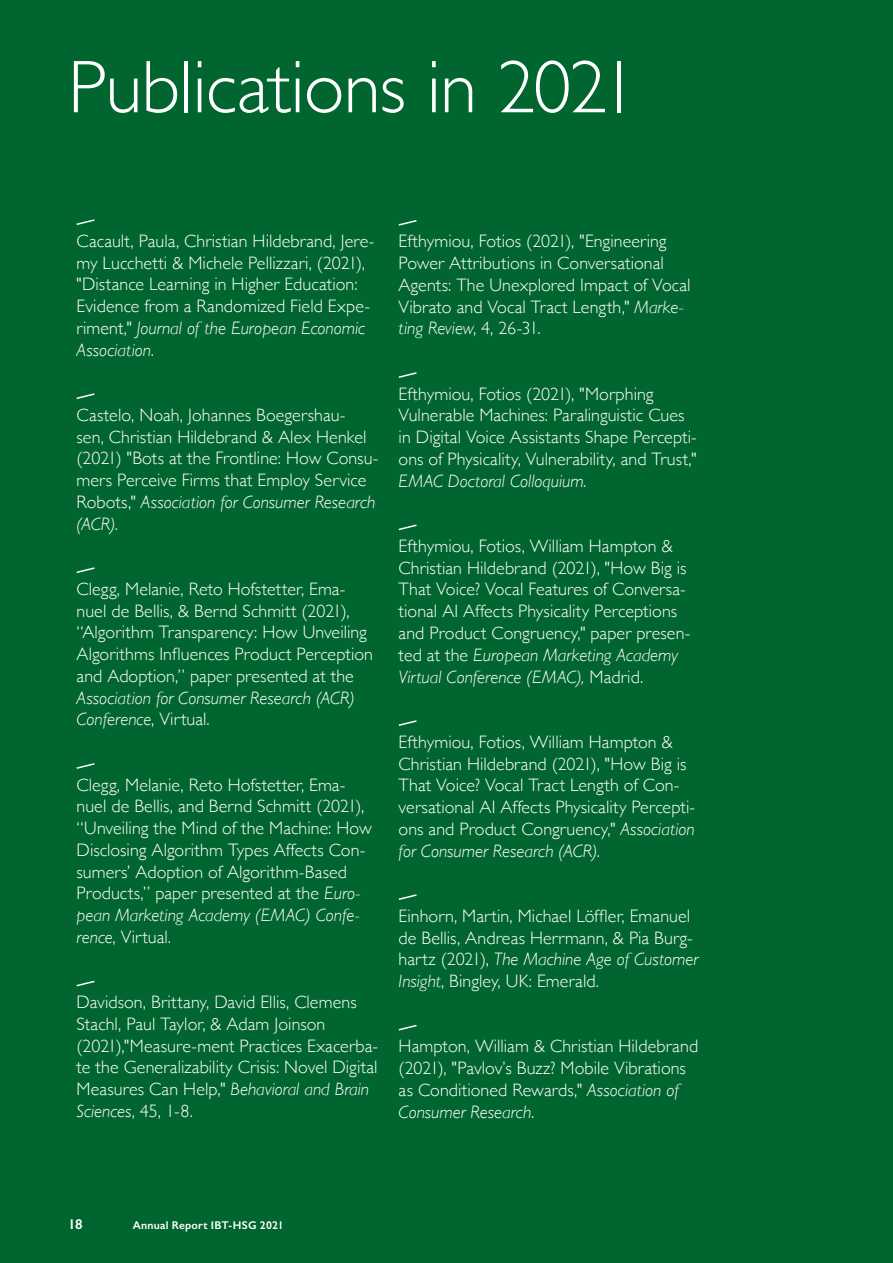
<style>
.page{position:relative;width:893px;height:1263px;background:#00652e}
.page>*{position:absolute;margin:0;border:0;box-sizing:border-box;transform-origin:0 0}
.Title_40_Black{font:300 75px "Gill Sans";letter-spacing:-.01em;color:#fff}
.Box_Title_12{font:300 18px/21.8px "Gill Sans";letter-spacing:.005em;color:#fff}
.t1{font:600 14.25px "Gill Sans";color:#fff}
.t2{font:600 11.25px "Gill Sans";letter-spacing:.02em;color:#fff}
.s1{font-style:italic}
</style>
<div class="page">
<svg style="left:76px;top:219px;width:19px;height:6px"></svg>
<svg style="left:76px;top:393px;width:19px;height:6px"></svg>
<svg style="left:76px;top:567px;width:19px;height:6px"></svg>
<svg style="left:76px;top:763px;width:19px;height:6px"></svg>
<svg style="left:76px;top:980px;width:19px;height:7px"></svg>
<svg style="left:398px;top:220px;width:19px;height:6px"></svg>
<svg style="left:398px;top:372px;width:19px;height:6px"></svg>
<svg style="left:398px;top:524px;width:19px;height:7px"></svg>
<svg style="left:398px;top:720px;width:19px;height:6px"></svg>
<svg style="left:398px;top:894px;width:19px;height:6px"></svg>
<svg style="left:398px;top:1024px;width:19px;height:7px"></svg>
<p class="Title_40_Black" style="left:68px;top:29px;width:571px">Publications in 2021</p>
<p class="Box_Title_12" style="left:77px;top:229px;width:299px">Cacault, Paula, Christian Hildebrand, Jere&shy;my Lucchetti &amp; Michele Pellizzari, (2021), "Distance Learning in Higher Education:<br>Evidence from a Randomized Field Expe&shy;riment," <span class="s1">Journal of the European Economic Association</span>.</p>
<p class="Box_Title_12" style="left:77px;top:403px;width:303px">Castelo, Noah, Johannes Boegershau-<br>sen, Christian Hildebrand &amp; Alex Henkel (2021) "Bots at the Frontline: How Consu&shy;mers Perceive Firms that Employ Service Robots," <span class="s1">Association for Consumer Research (ACR)</span>.</p>
<p class="Box_Title_12" style="left:77px;top:577px;width:298px">Clegg, Melanie, Reto Hofstetter, Ema&shy;nuel de Bellis, &amp; Bernd Schmitt (2021), “Algorithm Transparency: How Unveiling Algorithms Influences Product Perception and Adoption,” paper presented at the <span class="s1">Association for Consumer Research (ACR)<br>Conference</span>, Virtual.</p>
<p class="Box_Title_12" style="left:77px;top:773px;width:297px">Clegg, Melanie, Reto Hofstetter, Ema&shy;nuel de Bellis, and Bernd Schmitt (2021), “Unveiling the Mind of the Machine: How Disclosing Algorithm Types Affects Con&shy;sumers’ Adoption of Algorithm-Based Products,” paper presented at the <span class="s1">Euro&shy;pean Marketing Academy (EMAC) Confe&shy;rence</span>, Virtual.</p>
<p class="Box_Title_12" style="left:77px;top:990px;width:303px">Davidson, Brittany, David Ellis, Clemens Stachl, Paul Taylor, &amp; Adam Joinson (2021),"Measure-ment Practices Exacerba&shy;te the Generalizability Crisis: Novel Digital Measures Can Help," <span class="s1">Behavioral and Brain Sciences</span>, 45, 1-8.</p>
<p class="Box_Title_12" style="left:399px;top:230px;width:293px">Efthymiou, Fotios (2021), "Engineering Power Attributions in Conversational Agents: The Unexplored Impact of Vocal Vibrato and Vocal Tract Length," <span class="s1">Marke&shy;ting Review</span>, 4, 26-31.</p>
<p class="Box_Title_12" style="left:399px;top:382px;width:300px">Efthymiou, Fotios (2021), "Morphing Vulnerable Machines: Paralinguistic Cues in Digital Voice Assistants Shape Percepti&shy;ons of Physicality, Vulnerability, and Trust," <span class="s1">EMAC Doctoral Colloquium.</span></p>
<p class="Box_Title_12" style="left:399px;top:534px;width:293px">Efthymiou, Fotios, William Hampton &amp; Christian Hildebrand (2021), "How Big is That Voice? Vocal Features of Conversa&shy;tional AI Affects Physicality Perceptions and Product Congruency," paper presen&shy;ted at the <span class="s1">European Marketing Academy Virtual Conference (EMAC),</span> Madrid.</p>
<p class="Box_Title_12" style="left:399px;top:730px;width:298px">Efthymiou, Fotios, William Hampton &amp; Christian Hildebrand (2021), "How Big is That Voice? Vocal Tract Length of Con&shy;versational AI Affects Physicality Percepti&shy;ons and Product Congruency," <span class="s1">Association for Consumer Research (ACR)</span>.</p>
<p class="Box_Title_12" style="left:399px;top:904px;width:301px">Einhorn, Martin, Michael Löffler, Emanuel de Bellis, Andreas Herrmann, &amp; Pia Burg&shy;hartz (2021), <span class="s1">The Machine Age of Customer Insight</span>, Bingley, UK: Emerald.</p>
<p class="Box_Title_12" style="left:399px;top:1035px;width:301px">Hampton, William &amp; Christian Hildebrand (2021), "Pavlov’s Buzz? Mobile Vibrations as Conditioned Rewards," <span class="s1">Association of Consumer Research</span>.</p>
<p class="t1" style="left:68px;top:1215px;width:16px">18</p>
<p class="t2" style="left:133px;top:1218px;width:153px">Annual Report IBT-HSG 2021</p>
</div>
